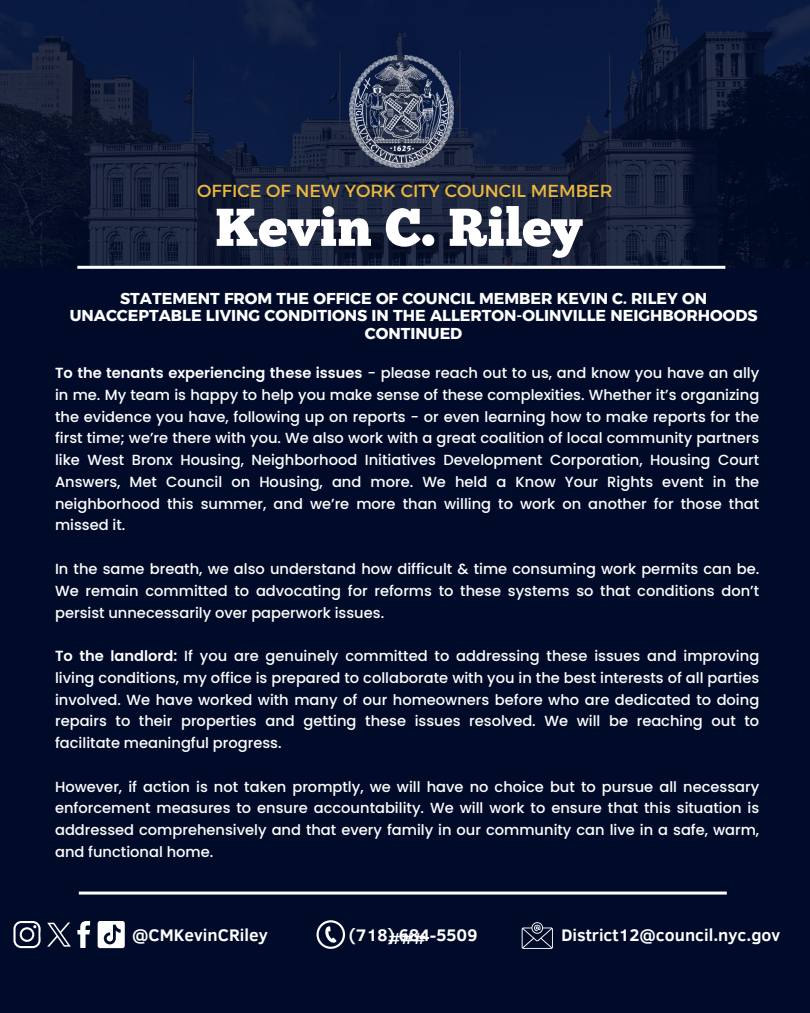
<style>
.page{position:relative;width:810px;height:1013px;background:#fff}
.page>*{position:absolute;margin:0;border:0;box-sizing:border-box;transform-origin:0 0}
.t1{font:53.1px "Chunk Five";color:#fff}
.t2{font:17.7px "Kief Montaser Regular";color:#edb83d}
.t3{font:700 17.2px "Clear Sans";color:#fff}
.t4{font:15.7px/17.2px "Kief Montaser Bold";color:#fff;text-align:center}
.t5{font:500 14.7px/21.8px "Poppins";color:#fff;text-align:justify}
.s1{font-weight:600}
</style>
<div class="page">
<div style="left:0;top:0;width:810px;height:1012px;background:#000b29"></div>
<svg style="left:98px;top:921px;width:27px;height:27px"></svg>
<svg style="left:13px;top:921px;width:77px;height:28px"></svg>
<svg style="left:522px;top:922px;width:31px;height:26px"></svg>
<svg style="left:0;top:0;width:810px;height:269px"></svg>
<svg style="left:317px;top:920px;width:28px;height:28px"></svg>
<hr style="left:79px;top:891px;width:648px;height:3px;background:#fff">
<hr style="left:77px;top:266px;width:648px;height:3px;background:#fff">
<img style="left:349px;top:56px;width:104px;height:111px">
<h4 class="t2" style="left:197px;top:180px;width:417px">OFFICE OF NEW YORK CITY COUNCIL MEMBER</h4>
<h2 class="t1" style="left:215px;top:206px;width:368px">Kevin C. Riley</h2>
<p class="t4" style="left:70px;top:290px;width:689px">STATEMENT FROM THE OFFICE OF COUNCIL MEMBER KEVIN C. RILEY ON<br>UNACCEPTABLE LIVING CONDITIONS IN THE ALLERTON-OLINVILLE NEIGHBORHOODS<br>CONTINUED</p>
<p class="t5" style="left:55px;top:362px;width:706px"><span class="s1">To the tenants experiencing these issues</span> - please reach out to us, and know you have an ally in me. My team is happy to help you make sense of these complexities. Whether it’s organizing the evidence you have, following up on reports - or even learning how to make reports for the first time; we’re there with you. We also work with a great coalition of local community partners like West Bronx Housing, Neighborhood Initiatives Development Corporation, Housing Court Answers, Met Council on Housing, and more. We held a Know Your Rights event in the neighborhood this summer, and we’re more than willing to work on another for those that missed it.</p>
<p class="t5" style="left:55px;top:558px;width:706px">In the same breath, we also understand how difficult &amp; time consuming work permits can be.<br>We remain committed to advocating for reforms to these systems so that conditions don’t persist unnecessarily over paperwork issues.</p>
<p class="t5" style="left:55px;top:645px;width:706px"><span class="s1">To the landlord:</span> If you are genuinely committed to addressing these issues and improving living conditions, my office is prepared to collaborate with you in the best interests of all parties involved. We have worked with many of our homeowners before who are dedicated to doing repairs to their properties and getting these issues resolved. We will be reaching out to facilitate meaningful progress.</p>
<p class="t5" style="left:55px;top:775px;width:706px">However, if action is not taken promptly, we will have no choice but to pursue all necessary enforcement measures to ensure accountability. We will work to ensure that this situation is addressed comprehensively and that every family in our community can live in a safe, warm, and functional home.</p>
<h1 class="t3" style="left:349px;top:922px;width:130px">(718) 684-5509</h1>
<p class="t3" style="left:132px;top:922px;width:137px">@CMKevinCRiley</p>
<p class="t3" style="left:562px;top:922px;width:220px">District12@council.nyc.gov</p>
<p class="t5" style="left:388px;top:927px;width:40px">###</p>
</div>
